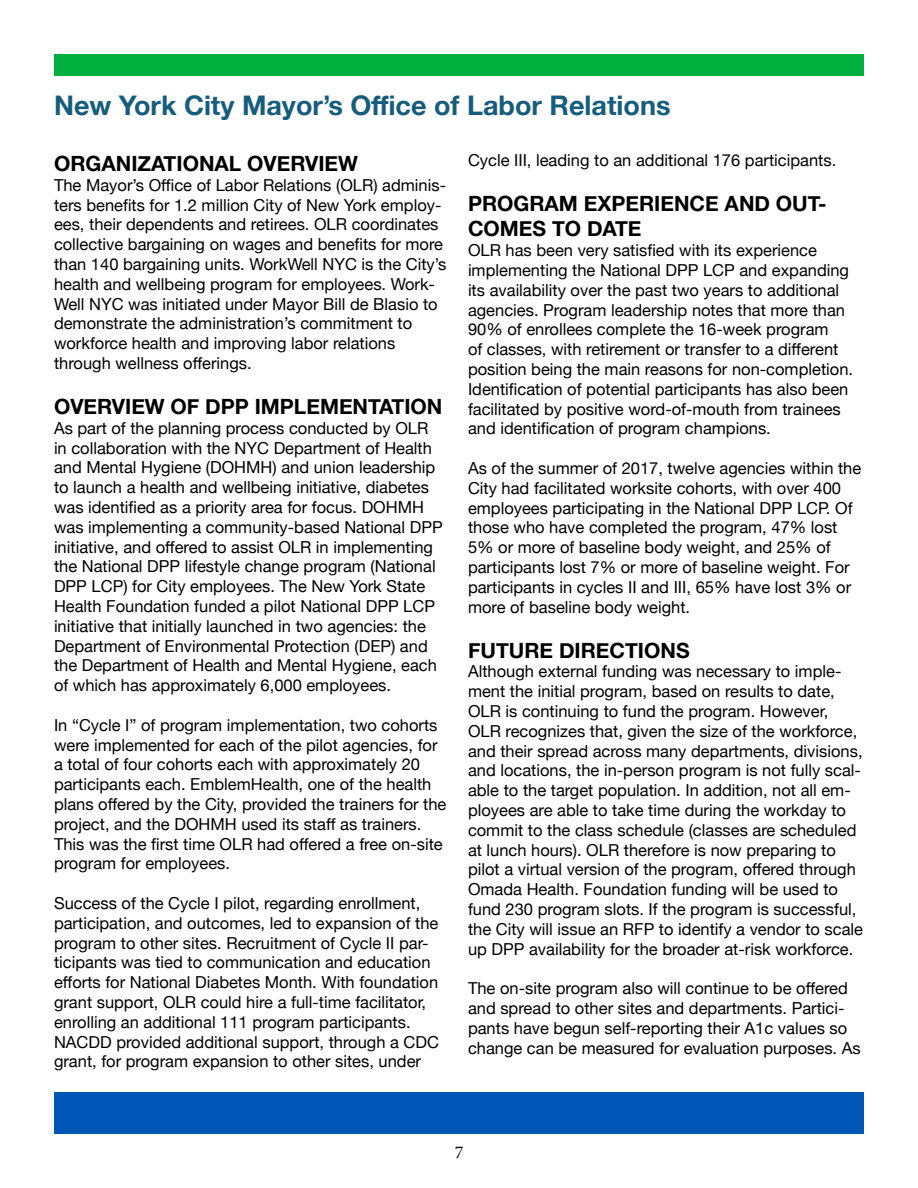
<style>
.page{position:relative;width:918px;height:1188px;background:#fff}
.page>*{position:absolute;margin:0;border:0;box-sizing:border-box;transform-origin:0 0}
.t1{font:700 27px "Helvetica Neue";color:#165c7d}
.t2{font:700 21px/25.2px "Helvetica Neue";color:#000}
.t3{font:18px "Minion Pro";color:#000}
.t4{font:16.5px/19.8px "Helvetica Neue";color:#000}
</style>
<div class="page">
<div style="left:54px;top:54px;width:810px;height:22px;background:#00b140"></div>
<div style="left:54px;top:1093px;width:810px;height:41px;background:#0057b8"></div>
<h1 class="t1" style="left:54px;top:84px;width:618px">New York City Mayor’s Office of Labor Relations</h1>
<p class="t2" style="left:54px;top:151px;width:306px">ORGANIZATIONAL OVERVIEW</p>
<p class="t4" style="left:54px;top:176px;width:394px">The Mayor’s Office of Labor Relations (OLR) adminis&shy;ters benefits for 1.2 million City of New York employ&shy;ees, their dependents and retirees. OLR coordinates collective bargaining on wages and benefits for more than 140 bargaining units. WorkWell NYC is the City’s health and wellbeing program for employees. Work-Well NYC was initiated under Mayor Bill de Blasio to demonstrate the administration’s commitment to workforce health and improving labor relations through wellness offerings.</p>
<p class="t2" style="left:54px;top:394px;width:390px">OVERVIEW OF DPP IMPLEMENTATION</p>
<p class="t4" style="left:54px;top:419px;width:390px">As part of the planning process conducted by OLR in collaboration with the NYC Department of Health and Mental Hygiene (DOHMH) and union leadership to launch a health and wellbeing initiative, diabetes was identified as a priority area for focus. DOHMH was implementing a community-based National DPP initiative, and offered to assist OLR in implementing the National DPP lifestyle change program (National DPP LCP) for City employees. The New York State Health Foundation funded a pilot National DPP LCP initiative that initially launched in two agencies: the Department of Environmental Protection (DEP) and the Department of Health and Mental Hygiene, each of which has approximately 6,000 employees.</p>
<p class="t4" style="left:54px;top:716px;width:394px">In “Cycle I” of program implementation, two cohorts were implemented for each of the pilot agencies, for a total of four cohorts each with approximately 20 participants each. EmblemHealth, one of the health plans offered by the City, provided the trainers for the project, and the DOHMH used its staff as trainers.<br>This was the first time OLR had offered a free on-site program for employees.</p>
<p class="t4" style="left:54px;top:894px;width:387px">Success of the Cycle I pilot, regarding enrollment, participation, and outcomes, led to expansion of the program to other sites. Recruitment of Cycle II par&shy;ticipants was tied to communication and education efforts for National Diabetes Month. With foundation grant support, OLR could hire a full-time facilitator, enrolling an additional 111 program participants.<br>NACDD provided additional support, through a CDC grant, for program expansion to other sites, under</p>
<p class="t4" style="left:468px;top:151px;width:370px">Cycle III, leading to an additional 176 participants.</p>
<p class="t2" style="left:468px;top:192px;width:360px">PROGRAM EXPERIENCE AND OUT-<br>COMES TO DATE</p>
<p class="t4" style="left:468px;top:241px;width:387px">OLR has been very satisfied with its experience implementing the National DPP LCP and expanding its availability over the past two years to additional agencies. Program leadership notes that more than 90% of enrollees complete the 16-week program<br>of classes, with retirement or transfer to a different position being the main reasons for non-completion.<br>Identification of potential participants has also been facilitated by positive word-of-mouth from trainees and identification of program champions.</p>
<p class="t4" style="left:468px;top:459px;width:395px">As of the summer of 2017, twelve agencies within the City had facilitated worksite cohorts, with over 400 employees participating in the National DPP LCP. Of those who have completed the program, 47% lost 5% or more of baseline body weight, and 25% of participants lost 7% or more of baseline weight. For participants in cycles II and III, 65% have lost 3% or more of baseline body weight.</p>
<p class="t2" style="left:468px;top:638px;width:223px">FUTURE DIRECTIONS</p>
<p class="t4" style="left:468px;top:663px;width:397px">Although external funding was necessary to imple&shy;ment the initial program, based on results to date, OLR is continuing to fund the program. However, OLR recognizes that, given the size of the workforce, and their spread across many departments, divisions, and locations, the in-person program is not fully scal&shy;able to the target population. In addition, not all em&shy;ployees are able to take time during the workday to commit to the class schedule (classes are scheduled at lunch hours). OLR therefore is now preparing to pilot a virtual version of the program, offered through Omada Health. Foundation funding will be used to fund 230 program slots. If the program is successful, the City will issue an RFP to identify a vendor to scale up DPP availability for the broader at-risk workforce.</p>
<p class="t4" style="left:468px;top:979px;width:394px">The on-site program also will continue to be offered and spread to other sites and departments. Partici&shy;pants have begun self-reporting their A1c values so change can be measured for evaluation purposes. As</p>
<p class="t3" style="left:455px;top:1140px;width:10px">7</p>
</div>
